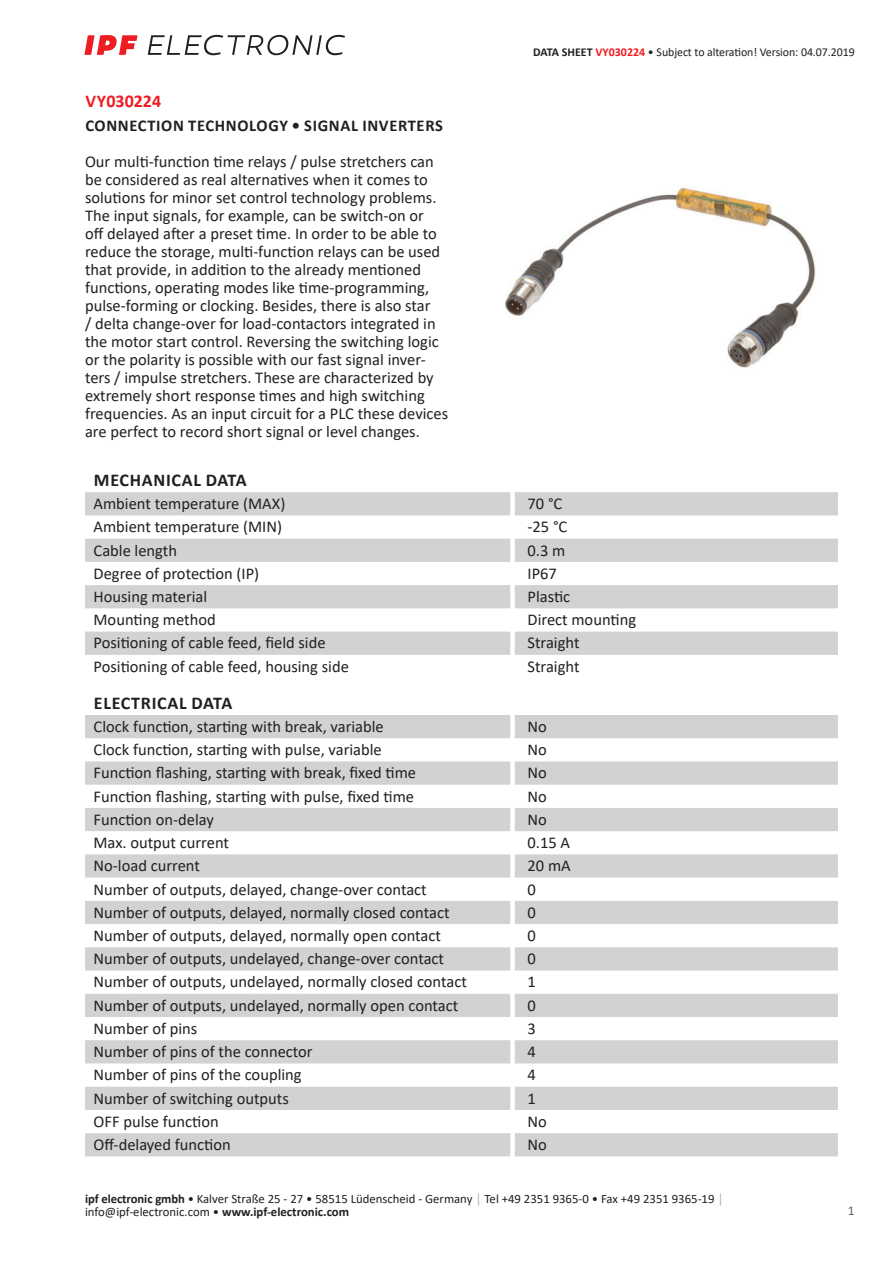
<style>
.page{position:relative;width:893px;height:1263px;background:#fff}
.page>*{position:absolute;margin:0;border:0;box-sizing:border-box;transform-origin:0 0}
.t1{font:700 18px "Calibri";letter-spacing:.04em;color:#231f20}
.t2{font:700 18px "Calibri";color:#ee1d23}
.t3{font:16.5px/18px "Calibri";color:#231f20}
.t4{font:700 16.5px "Calibri";letter-spacing:.04em;color:#231f20}
.t5{font:13.5px "Calibri";color:#636366}
.t6{font:12.75px/12.6px "Calibri";color:#231f20}
.t7{font:12px "Calibri";letter-spacing:-.005em;color:#231f20}
.s1{font-weight:700}
.s2{font-weight:700;color:#ee1d23}
.s3{color:#a8a9ad}
</style>
<div class="page">
<svg style="left:148px;top:35px;width:197px;height:20px"></svg>
<svg style="left:84px;top:35px;width:54px;height:20px"></svg>
<svg style="left:85px;top:492px;width:753px;height:163px;fill:#d1d2d4"></svg>
<svg style="left:85px;top:715px;width:753px;height:441px;fill:#d1d2d4"></svg>
<img style="left:505px;top:187px;width:311px;height:181px">
<p class="t7" style="left:533px;top:44px;width:323px"><span class="s1">DATA SHEET</span> <span class="s2">VY030224</span> • Subject to alteration! Version: 04.07.2019</p>
<p class="t2" style="left:85px;top:88px;width:77px">VY030224</p>
<p class="t4" style="left:85px;top:114px;width:359px">CONNECTION TECHNOLOGY • SIGNAL INVERTERS</p>
<p class="t3" style="left:85px;top:152px;width:365px">Our multi-function time relays / pulse stretchers can be considered as real alternatives when it comes to solutions for minor set control technology problems.<br>The input signals, for example, can be switch-on or<br>off delayed after a preset time. In order to be able to reduce the storage, multi-function relays can be used that provide, in addition to the already mentioned functions, operating modes like time-programming, pulse-forming or clocking. Besides, there is also star<br>/ delta change-over for load-contactors integrated in the motor start control. Reversing the switching logic or the polarity is possible with our fast signal inver&shy;ters / impulse stretchers. These are characterized by extremely short response times and high switching frequencies. As an input circuit for a PLC these devices are perfect to record short signal or level changes.</p>
<p class="t1" style="left:94px;top:467px;width:154px">MECHANICAL DATA</p>
<p class="t3" style="left:94px;top:494px;width:193px">Ambient temperature (MAX)</p>
<p class="t3" style="left:527px;top:494px;width:36px">70 °C</p>
<p class="t3" style="left:94px;top:517px;width:190px">Ambient temperature (MIN)</p>
<p class="t3" style="left:527px;top:517px;width:41px">-25 °C</p>
<p class="t3" style="left:94px;top:541px;width:85px">Cable length</p>
<p class="t3" style="left:527px;top:541px;width:39px">0.3 m</p>
<p class="t3" style="left:94px;top:564px;width:167px">Degree of protection (IP)</p>
<p class="t3" style="left:527px;top:564px;width:31px">IP67</p>
<p class="t3" style="left:94px;top:587px;width:115px">Housing material</p>
<p class="t3" style="left:527px;top:587px;width:44px">Plastic</p>
<p class="t3" style="left:94px;top:610px;width:124px">Mounting method</p>
<p class="t3" style="left:527px;top:610px;width:110px">Direct mounting</p>
<p class="t3" style="left:94px;top:633px;width:234px">Positioning of cable feed, field side</p>
<p class="t3" style="left:527px;top:633px;width:54px">Straight</p>
<p class="t3" style="left:94px;top:657px;width:257px">Positioning of cable feed, housing side</p>
<p class="t3" style="left:527px;top:657px;width:54px">Straight</p>
<p class="t1" style="left:94px;top:690px;width:140px">ELECTRICAL DATA</p>
<p class="t3" style="left:94px;top:717px;width:292px">Clock function, starting with break, variable</p>
<p class="t3" style="left:527px;top:717px;width:21px">No</p>
<p class="t3" style="left:94px;top:740px;width:290px">Clock function, starting with pulse, variable</p>
<p class="t3" style="left:527px;top:740px;width:21px">No</p>
<p class="t3" style="left:94px;top:763px;width:324px">Function flashing, starting with break, fixed time</p>
<p class="t3" style="left:527px;top:763px;width:21px">No</p>
<p class="t3" style="left:94px;top:787px;width:322px">Function flashing, starting with pulse, fixed time</p>
<p class="t3" style="left:527px;top:787px;width:21px">No</p>
<p class="t3" style="left:94px;top:810px;width:122px">Function on-delay</p>
<p class="t3" style="left:527px;top:810px;width:21px">No</p>
<p class="t3" style="left:94px;top:833px;width:137px">Max. output current</p>
<p class="t3" style="left:527px;top:833px;width:44px">0.15 A</p>
<p class="t3" style="left:94px;top:856px;width:108px">No-load current</p>
<p class="t3" style="left:527px;top:856px;width:45px">20 mA</p>
<p class="t3" style="left:94px;top:879px;width:335px">Number of outputs, delayed, change-over contact</p>
<p class="t3" style="left:527px;top:879px;width:10px">0</p>
<p class="t3" style="left:94px;top:903px;width:357px">Number of outputs, delayed, normally closed contact</p>
<p class="t3" style="left:527px;top:903px;width:10px">0</p>
<p class="t3" style="left:94px;top:926px;width:349px">Number of outputs, delayed, normally open contact</p>
<p class="t3" style="left:527px;top:926px;width:10px">0</p>
<p class="t3" style="left:94px;top:949px;width:352px">Number of outputs, undelayed, change-over contact</p>
<p class="t3" style="left:527px;top:949px;width:10px">0</p>
<p class="t3" style="left:94px;top:972px;width:375px">Number of outputs, undelayed, normally closed contact</p>
<p class="t3" style="left:527px;top:972px;width:10px">1</p>
<p class="t3" style="left:94px;top:996px;width:366px">Number of outputs, undelayed, normally open contact</p>
<p class="t3" style="left:527px;top:996px;width:10px">0</p>
<p class="t3" style="left:94px;top:1019px;width:105px">Number of pins</p>
<p class="t3" style="left:527px;top:1019px;width:10px">3</p>
<p class="t3" style="left:94px;top:1042px;width:221px">Number of pins of the connector</p>
<p class="t3" style="left:527px;top:1042px;width:10px">4</p>
<p class="t3" style="left:94px;top:1065px;width:210px">Number of pins of the coupling</p>
<p class="t3" style="left:527px;top:1065px;width:10px">4</p>
<p class="t3" style="left:94px;top:1089px;width:197px">Number of switching outputs</p>
<p class="t3" style="left:527px;top:1089px;width:10px">1</p>
<p class="t3" style="left:94px;top:1112px;width:127px">OFF pulse function</p>
<p class="t3" style="left:527px;top:1112px;width:21px">No</p>
<p class="t3" style="left:94px;top:1135px;width:139px">Off-delayed function</p>
<p class="t3" style="left:527px;top:1135px;width:21px">No</p>
<p class="t6" style="left:85px;top:1192px;width:640px"><span class="s1">ipf electronic gmbh</span> • Kalver Straße 25 - 27 • 58515 Lüdenscheid - Germany <span class="s3">│</span> Tel +49 2351 9365-0 • Fax +49 2351 9365-19 <span class="s3">│ </span>info@ipf-electronic.com • <span class="s1">www.ipf-electronic.com</span></p>
<p class="t5" style="left:848px;top:1201px;width:8px">1</p>
</div>
